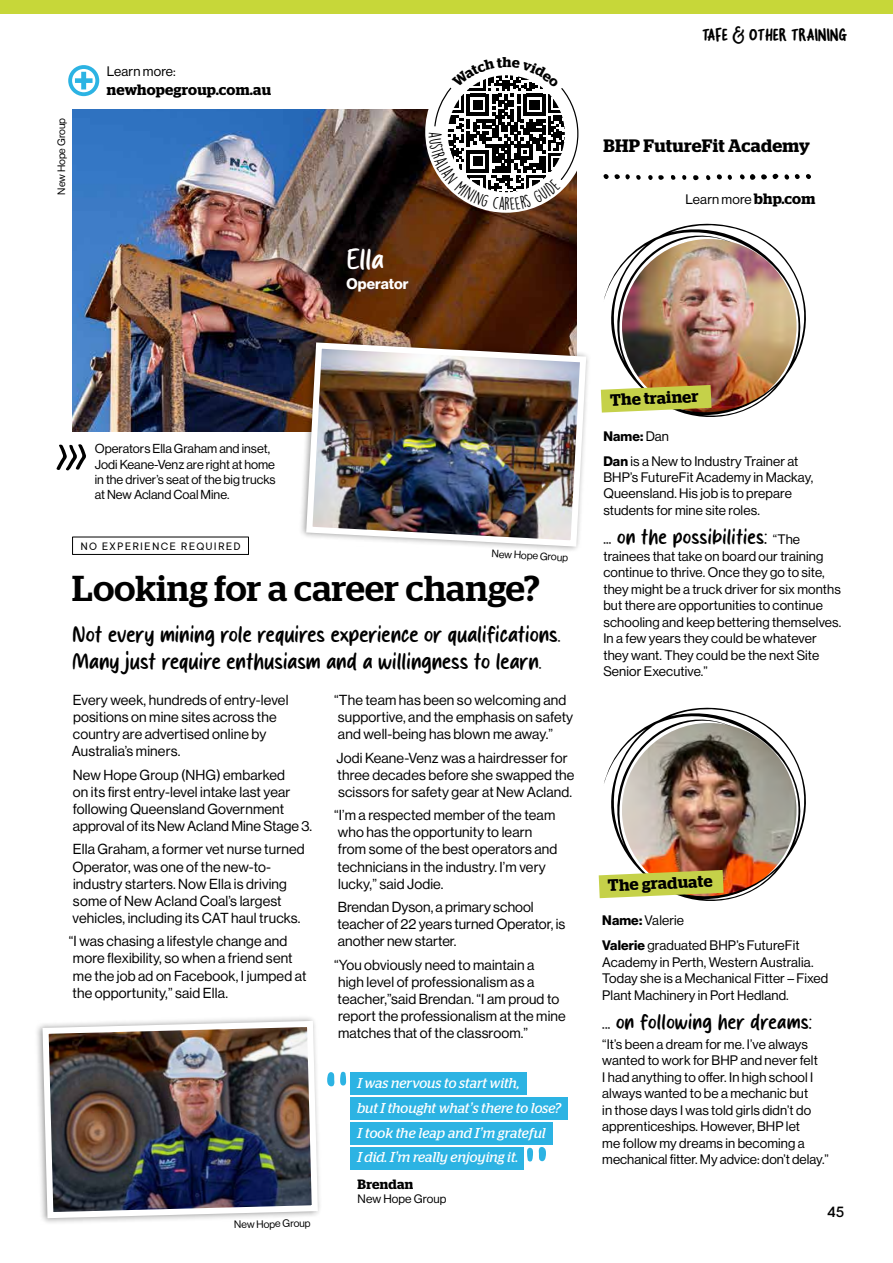
<style>
.page{position:relative;width:893px;height:1263px;background:#fff}
.page>*{position:absolute;margin:0;border:0;box-sizing:border-box;transform-origin:0 0}
.t1{font:500 36px "Stag";letter-spacing:.01em;color:#000}
.t2{font:28.5px "Sunbright";color:#fff}
.t3{font:22.5px/27px "Sunbright";color:#000}
.t4{font:21px "Sunbright";letter-spacing:.01em;color:#000}
.t5{font:600 18px "Stag";letter-spacing:.015em;color:#000}
.t6{font:18px "Comedik";letter-spacing:.01em;color:#000}
.t7{font:600 16.5px "Stag";color:#000}
.t8{font:600 15px "Stag";letter-spacing:.01em;color:#000}
.t9{font:15px "N Haas Grotesk DS Pro 75 Bd";letter-spacing:.005em;color:#fff}
.t10{font:600 15px "Mosvita";color:#000}
.t11{font:14.25px/17.1px "N Haas Grotesk DS Pro 55 Rg";letter-spacing:.01em;color:#000}
.t12{font:italic 14.25px/24.8px "Stag";letter-spacing:.005em;color:#fff}
.t13{font:13.5px/16.5px "N Haas Grotesk DS Pro 55 Rg";letter-spacing:.01em;color:#000}
.t14{font:13.5px "N Haas Grotesk DS Pro 75 Bd";color:#000}
.t15{font:600 13.5px "Stag";letter-spacing:.02em;color:#000}
.t16{font:12.75px/15.3px "N Haas Grotesk DS Pro 55 Rg";color:#000}
.t17{font:12px "TT Commons";letter-spacing:.1em;color:#000}
.t18{font:12px "N Haas Grotesk DS Pro 55 Rg";letter-spacing:.01em;color:#000}
.t19{font:10.5px "N Haas Grotesk DS Pro 55 Rg";color:#000}
.s1{font-family:"Stag";font-weight:600;font-size:15px}
.s2{font-family:"Good Pro";font-weight:700;font-stretch:condensed}
.s3{font-family:"N Haas Grotesk DS Pro 55 Rg"}
.s4{font-family:"N Haas Grotesk DS Pro 75 Bd"}
.s5{font-family:"N Haas Grotesk DS Pro 55 Rg";font-size:13.5px}
</style>
<div class="page">
<img style="left:72px;top:109px;width:505px;height:322px">
<div style="left:298px;top:336px;width:293px;height:217px;background:#000;opacity:.4"></div>
<img style="left:303px;top:339px;width:286px;height:211px">
<div style="left:0;top:0;width:893px;height:14px;background:#c7d739"></div>
<div style="left:72px;top:537px;width:177px;height:18px;border:1px solid #000"></div>
<div style="left:425px;top:51px;width:162px;height:162px;background:#fff;border-radius:50%"></div>
<svg style="left:56px;top:444px;width:30px;height:27px"></svg>
<div style="left:350px;top:1147px;width:174px;height:23px;background:#2cb3e3"></div>
<div style="left:350px;top:1072px;width:176px;height:22px;background:#2cb3e3"></div>
<div style="left:350px;top:1122px;width:203px;height:23px;background:#2cb3e3"></div>
<div style="left:350px;top:1097px;width:218px;height:23px;background:#2cb3e3"></div>
<svg style="left:327px;top:1072px;width:19px;height:14px"></svg>
<svg style="left:527px;top:1147px;width:19px;height:14px"></svg>
<div style="left:34px;top:1014px;width:288px;height:210px;background:#000;opacity:.4"></div>
<img style="left:39px;top:1018px;width:282px;height:203px">
<img style="left:599px;top:707px;width:207px;height:194px">
<img style="left:601px;top:223px;width:205px;height:194px">
<svg style="left:693px;top:175px;width:5px;height:5px"></svg>
<svg style="left:717px;top:174px;width:5px;height:6px"></svg>
<svg style="left:603px;top:174px;width:27px;height:5px"></svg>
<svg style="left:671px;top:175px;width:4px;height:5px"></svg>
<svg style="left:728px;top:175px;width:4px;height:5px"></svg>
<svg style="left:706px;top:175px;width:4px;height:5px"></svg>
<svg style="left:648px;top:175px;width:16px;height:5px"></svg>
<svg style="left:636px;top:175px;width:5px;height:5px"></svg>
<svg style="left:682px;top:175px;width:4px;height:5px"></svg>
<svg style="left:761px;top:174px;width:6px;height:5px"></svg>
<svg style="left:773px;top:174px;width:5px;height:5px"></svg>
<svg style="left:806px;top:174px;width:5px;height:5px"></svg>
<svg style="left:795px;top:174px;width:5px;height:5px"></svg>
<svg style="left:784px;top:174px;width:5px;height:6px"></svg>
<svg style="left:740px;top:174px;width:15px;height:6px"></svg>
<svg style="left:75px;top:72px;width:18px;height:17px"></svg>
<div style="left:68px;top:65px;width:31px;height:31px;border:4px solid #2cb3e3;border-radius:50%"></div>
<svg style="left:428px;top:75px;width:151px;height:136px"></svg>
<p class="t19" style="left:56px;top:195px;width:78px;rotate:-90deg">New Hope Group</p>
<p class="t13" style="left:107px;top:64px;width:70px">Learn more:</p>
<p class="t8" style="left:107px;top:78px;width:166px">newhopegroup.com.au</p>
<h2 class="t2" style="left:347px;top:242px;width:39px">Ella</h2>
<p class="t9" style="left:347px;top:274px;width:64px">Operator</p>
<p class="t6" style="left:702px;top:20px;width:146px">TAFE &amp; OTHER TRAINING</p>
<p class="t5" style="left:603px;top:132px;width:208px">BHP FutureFit Academy</p>
<p class="t13" style="left:686px;top:192px;width:131px">Learn more <span class="s1">bhp.com</span></p>
<p class="t16" style="left:95px;top:441px;width:182px">Operators Ella Graham and inset,<br>Jodi Keane-Venz are right at home in the driver’s seat of the big trucks at New Acland Coal Mine.</p>
<p class="t17" style="left:80px;top:539px;width:162px">NO EXPERIENCE REQUIRED</p>
<p class="t19" style="left:492px;top:548px;width:78px;rotate:3deg">New Hope Group</p>
<h1 class="t1" style="left:72px;top:560px;width:469px">Looking for a career change?</h1>
<h3 class="t3" style="left:72px;top:621px;width:490px">Not every mining role requires experience or qualifications.<br>Many just require enthusiasm and a willingness to learn.</h3>
<p class="t11" style="left:72px;top:691px;width:218px">Every week, hundreds of entry-level positions on mine sites across the country are advertised online by<br>Australia’s miners.</p>
<p class="t11" style="left:73px;top:766px;width:241px">New Hope Group (NHG) embarked<br>on its first entry-level intake last year following Queensland Government approval of its New Acland Mine Stage 3.</p>
<p class="t11" style="left:72px;top:841px;width:234px">Ella Graham, a former vet nurse turned Operator, was one of the new-to&shy;industry starters. Now Ella is driving some of New Acland Coal’s largest vehicles, including its CAT haul trucks.</p>
<p class="t11" style="left:69px;top:933px;width:239px">“I was chasing a lifestyle change and more flexibility, so when a friend sent me the job ad on Facebook, I jumped at the opportunity,” said Ella.</p>
<p class="t11" style="left:334px;top:691px;width:241px">“The team has been so welcoming and supportive, and the emphasis on safety and well-being has blown me away.”</p>
<p class="t11" style="left:336px;top:749px;width:239px">Jodi Keane-Venz was a hairdresser for three decades before she swapped the scissors for safety gear at New Acland.</p>
<p class="t11" style="left:334px;top:807px;width:225px">“I’m a respected member of the team who has the opportunity to learn from some of the best operators and technicians in the industry. I’m very lucky,” said Jodie.</p>
<p class="t11" style="left:338px;top:899px;width:229px">Brendan Dyson, a primary school teacher of 22 years turned Operator, is another new starter.</p>
<p class="t11" style="left:334px;top:956px;width:233px">“You obviously need to maintain a<br>high level of professionalism as a teacher,”said Brendan. “I am proud to report the professionalism at the mine matches that of the classroom.”</p>
<p class="t12" style="left:357px;top:1069px;width:205px">I was nervous to start with,<br>but I thought what<span class="s2">’</span>s there to lose?<br>I took the leap and I<span class="s2">’</span>m grateful<br>I did. I<span class="s2">’</span>m really enjoying it.</p>
<p class="t19" style="left:234px;top:1218px;width:78px;rotate:-1deg">New Hope Group</p>
<p class="t15" style="left:358px;top:1173px;width:57px">Brendan</p>
<p class="t18" style="left:358px;top:1192px;width:91px">New Hope Group</p>
<p class="t7" style="left:610px;top:387px;width:90px;rotate:-2deg">The trainer</p>
<p class="t14" style="left:603px;top:429px;width:67px">Name: <span class="s3">Dan</span></p>
<p class="t13" style="left:603px;top:453px;width:211px"><span class="s4">Dan</span> is a New to Industry Trainer at<br>BHP’s FutureFit Academy in Mackay,<br>Queensland. His job is to prepare students for mine site roles.</p>
<h3 class="t4" style="left:603px;top:524px;width:198px">... on the possibilities: <span class="s5">“The</span></h3>
<p class="t13" style="left:603px;top:548px;width:239px">trainees that take on board our training continue to thrive. Once they go to site, they might be a truck driver for six months but there are opportunities to continue schooling and keep bettering themselves.<br>In a few years they could be whatever they want. They could be the next Site Senior Executive.”</p>
<p class="t7" style="left:608px;top:872px;width:106px;rotate:-2deg">The graduate</p>
<p class="t13" style="left:602px;top:908px;width:199px;line-height:25px"><span class="s4">Name:</span> Valerie<br><span class="s4">Valerie</span> graduated BHP’s FutureFit</p>
<p class="t13" style="left:602px;top:954px;width:228px">Academy in Perth, Western Australia.<br>Today she is a Mechanical Fitter – Fixed<br>Plant Machinery in Port Hedland.</p>
<h3 class="t4" style="left:602px;top:1009px;width:211px">... on following her dreams:</h3>
<p class="t13" style="left:602px;top:1036px;width:228px">“It’s been a dream for me. I’ve always wanted to work for BHP and never felt<br>I had anything to offer. In high school I always wanted to be a mechanic but<br>in those days I was told girls didn’t do apprenticeships. However, BHP let<br>me follow my dreams in becoming a mechanical fitter. My advice: don’t delay.”</p>
<p class="t10" style="left:827px;top:1203px;width:18px">45</p>
</div>
